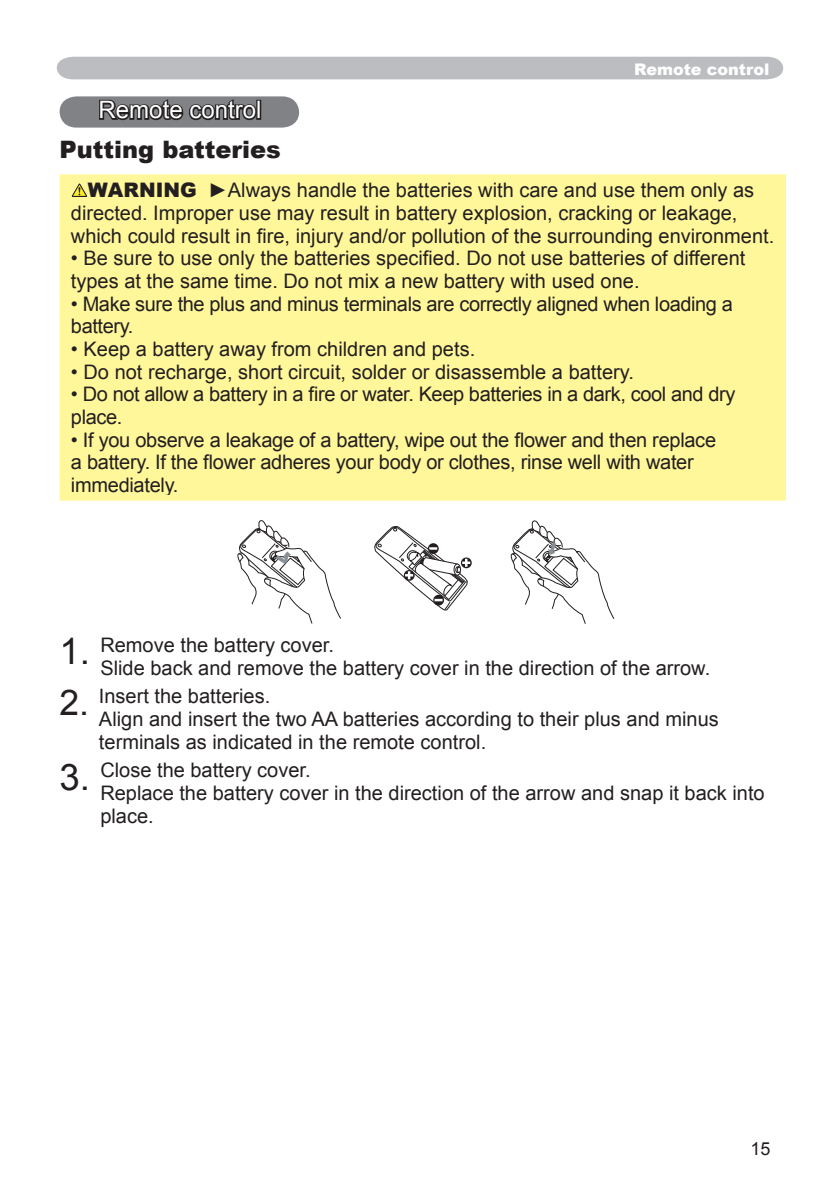
<style>
.page{position:relative;width:840px;height:1191px;background:#fff}
.page>*{position:absolute;margin:0;border:0;box-sizing:border-box;transform-origin:0 0}
.t1{font:900 24px "Arial";color:#231f20}
.t2{font:24px "Arial";color:#fff}
.t3{font:20px/22.6px "Arial";color:#231f20}
.t4{font:20px/22.6px "Arial";letter-spacing:-.02em;color:#231f20}
.t5{font:18px "Arial";color:#231f20}
.t6{font:900 16px "Arial";color:#fff}
.s1{font-weight:900}
.s2{font-size:36.6px}
.s3{font-size:35.4px}
.s4{font-size:19.8px}
</style>
<div class="page">
<div style="left:57px;top:57px;width:725px;height:22px;background:#bcbdc0"></div>
<svg style="left:60px;top:96px;width:239px;height:32px;background:#6e6e70"></svg>
<div style="left:256px;top:100px;width:5px;height:20px;border:3px solid #231f20"></div>
<div style="left:62px;top:177px;width:720px;height:321px;background:#fff79a"></div>
<svg style="left:72px;top:183px;width:15px;height:14px"></svg>
<div style="left:60px;top:174px;width:725px;height:326px;border:6px solid #fff79a"></div>
<svg style="left:510px;top:520px;width:104px;height:104px"></svg>
<svg style="left:374px;top:526px;width:97px;height:84px"></svg>
<svg style="left:237px;top:520px;width:103px;height:103px"></svg>
<p class="t6" style="left:634px;top:57px;width:136px">Remote control</p>
<p class="t2" style="left:98px;top:94px;width:164px">Remote control</p>
<p class="t1" style="left:60px;top:132px;width:222px">Putting batteries</p>
<p class="t3" style="left:71px;top:179px;width:704px;text-indent:17px"><span class="s1">WARNING</span> ►Always handle the batteries with care and use them only as directed. Improper use may result in battery explosion, cracking or leakage, which could result in fire, injury and/or pollution of the surrounding environment.</p>
<p class="t3" style="left:71px;top:247px;width:675px">• Be sure to use only the batteries specified. Do not use batteries of different types at the same time. Do not mix a new battery with used one.</p>
<p class="t4" style="left:71px;top:292px;width:663px">• Make sure the plus and minus terminals are correctly aligned when loading a battery.</p>
<p class="t3" style="left:71px;top:338px;width:405px">• Keep a battery away from children and pets.</p>
<p class="t3" style="left:71px;top:360px;width:564px">• Do not recharge, short circuit, solder or disassemble a battery.</p>
<p class="t4" style="left:71px;top:383px;width:665px">• Do not allow a battery in a fire or water. Keep batteries in a dark, cool and dry place.</p>
<p class="t3" style="left:71px;top:428px;width:646px">• If you observe a leakage of a battery, wipe out the flower and then replace a battery. If the flower adheres your body or clothes, rinse well with water immediately.</p>
<p class="t3" style="left:100px;top:634px;width:611px;text-indent:-41px"><span class="s2">1.</span> Remove the battery cover.<br>Slide back and remove the battery cover in the direction of the arrow.</p>
<p class="t3" style="left:99px;top:685px;width:621px;text-indent:-39px"><span class="s3">2.</span> <span class="s4">I</span>nsert the batteries.<br>Align and insert the two AA batteries according to their plus and minus terminals as indicated in the remote control.</p>
<p class="t3" style="left:100px;top:759px;width:665px;text-indent:-41px"><span class="s2">3.</span> Close the battery cover.<br>Replace the battery cover in the direction of the arrow and snap it back into place.</p>
<p class="t5" style="left:750px;top:1137px;width:22px">15</p>
</div>
